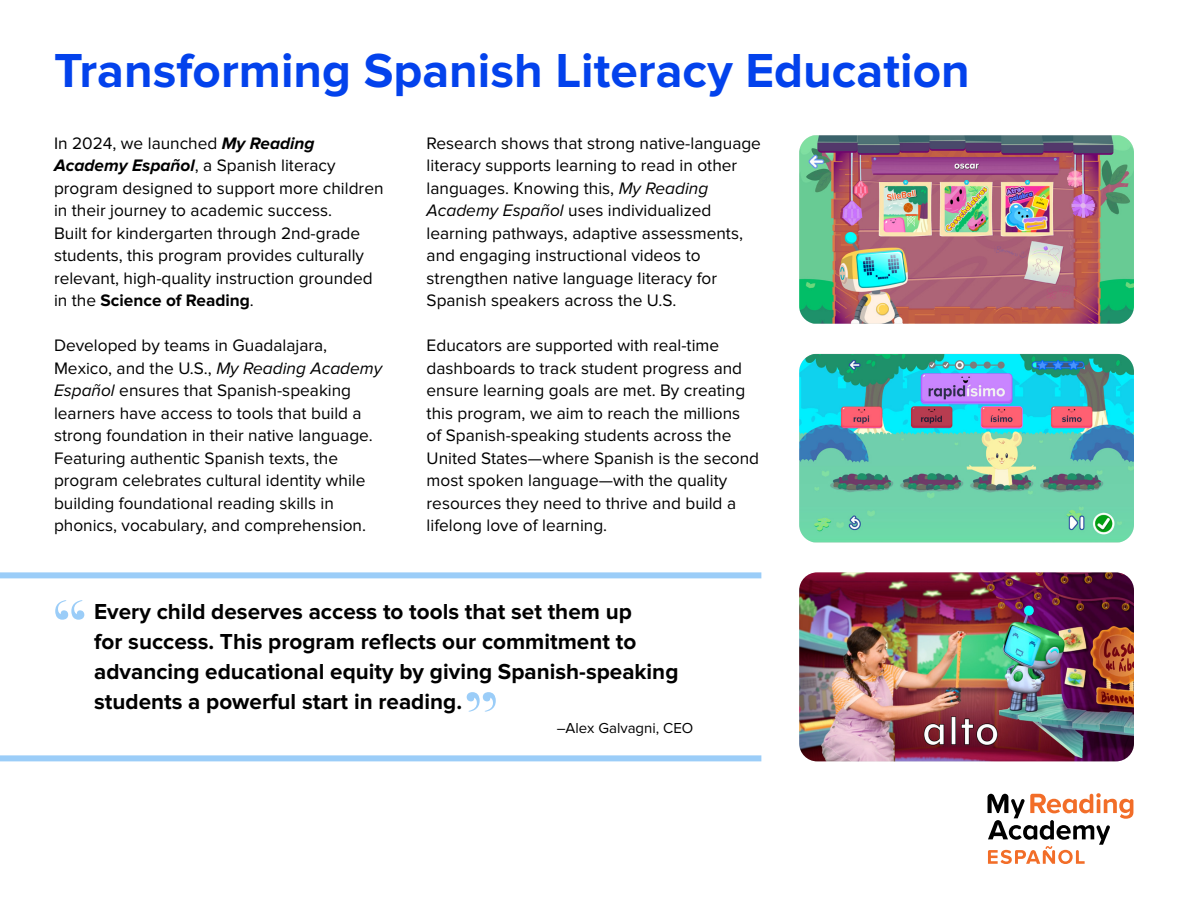
<style>
.page{position:relative;width:1188px;height:918px;background:#fff}
.page>*{position:absolute;margin:0;border:0;box-sizing:border-box;transform-origin:0 0}
.t1{font:700 67.5px "Bodoni Svty Two ITCTT";color:#9bcdf8}
.t2{font:700 49.5px "Aof L Sans";color:#0342ec}
.t3{font:700 22.5px/30px "Aof L Sans";color:#000}
.t4{font:17.25px/22.5px "Aof L Sans";color:#000}
.t5{font:15px "Aof L Sans";color:#000}
.s1{font-weight:700;font-style:italic}
.s2{font-weight:700}
.s3{font-style:italic}
</style>
<div class="page">
<img style="left:799px;top:354px;width:335px;height:188px">
<img style="left:799px;top:572px;width:335px;height:189px">
<img style="left:799px;top:135px;width:335px;height:189px">
<div style="left:0;top:572px;width:761px;height:6px;background:#9bcdf8"></div>
<div style="left:0;top:755px;width:761px;height:6px;background:#9bcdf8"></div>
<svg style="left:988px;top:793px;width:145px;height:71px"></svg>
<h2 class="t2" style="left:54px;top:42px;width:917px">Transforming Spanish Literacy Education</h2>
<p class="t4" style="left:54px;top:132px;width:331px">In 2024, we launched <span class="s1">My Reading Academy Español</span>, a Spanish literacy program designed to support more children in their journey to academic success.<br>Built for kindergarten through 2nd-grade students, this program provides culturally relevant, high-quality instruction grounded in the <span class="s2">Science of Reading</span>.</p>
<p class="t4" style="left:54px;top:334px;width:330px">Developed by teams in Guadalajara, Mexico, and the U.S., <span class="s3">My Reading Academy Español</span> ensures that Spanish-speaking learners have access to tools that build a strong foundation in their native language.<br>Featuring authentic Spanish texts, the program celebrates cultural identity while building foundational reading skills in phonics, vocabulary, and comprehension.</p>
<p class="t4" style="left:427px;top:132px;width:336px">Research shows that strong native-language literacy supports learning to read in other languages. Knowing this, <span class="s3">My Reading Academy Español</span> uses individualized learning pathways, adaptive assessments, and engaging instructional videos to strengthen native language literacy for Spanish speakers across the U.S.</p>
<p class="t4" style="left:427px;top:334px;width:334px">Educators are supported with real-time dashboards to track student progress and ensure learning goals are met. By creating this program, we aim to reach the millions of Spanish-speaking students across the United States—where Spanish is the second most spoken language—with the quality resources they need to thrive and build a lifelong love of learning.</p>
<h1 class="t1" style="left:51px;top:569px;width:39px">“</h1>
<h3 class="t3" style="left:94px;top:597px;width:586px">Every child deserves access to tools that set them up<br>for success. This program reflects our commitment to advancing educational equity by giving Spanish-speaking students a powerful start in reading.</h3>
<h1 class="t1" style="left:462px;top:660px;width:39px">”</h1>
<p class="t5" style="left:557px;top:719px;width:138px">–Alex Galvagni, CEO</p>
</div>
